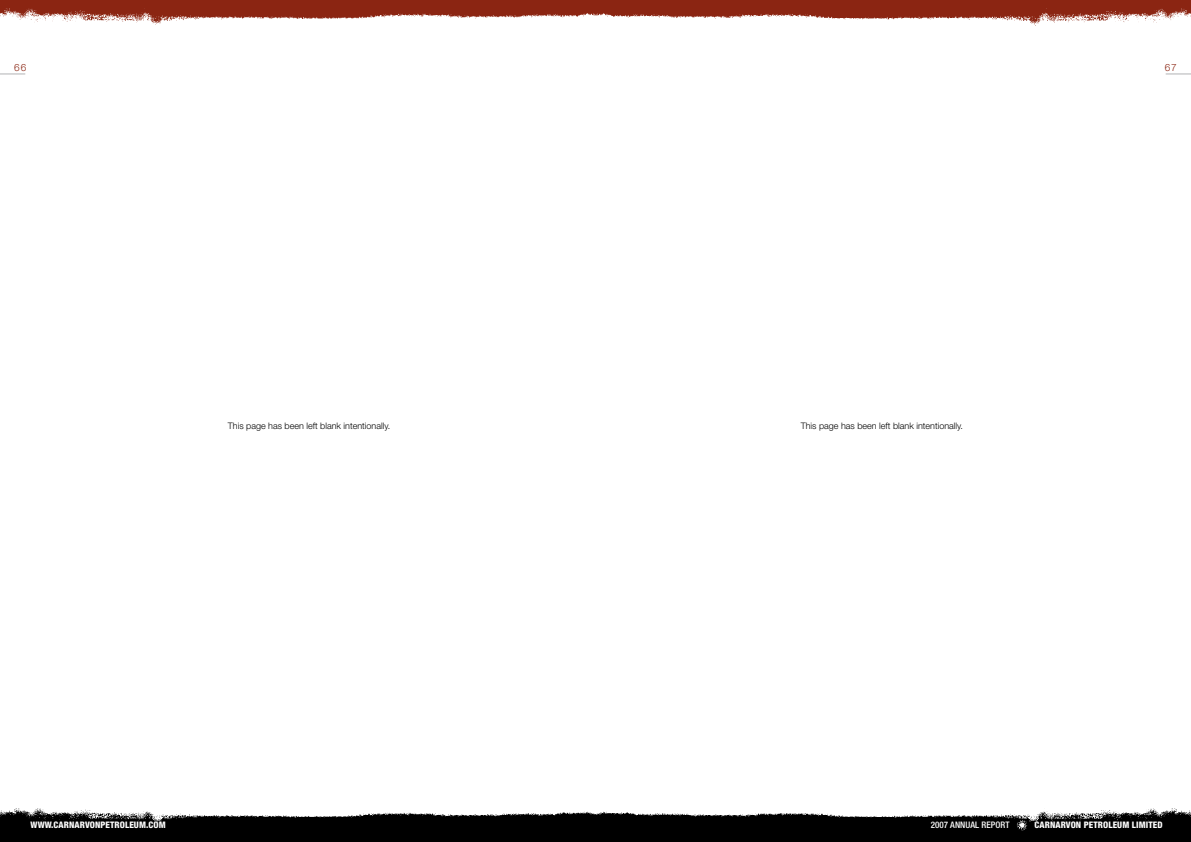
<style>
.page{position:relative;width:1191px;height:842px;background:#fff}
.page>*{position:absolute;margin:0;border:0;box-sizing:border-box;transform-origin:0 0}
.t1{font:300 10px "Helvetica Neue";color:#8b2512}
.t2{font:300 9px "Helvetica Neue";color:#000}
.t3{font:800 condensed 9px "Helvetica Neue";letter-spacing:.01em;color:#fff}
.t4{font:500 condensed 9px "Helvetica Neue";letter-spacing:.01em;color:#fff}
</style>
<div class="page">
<img style="left:0;top:0;width:595px;height:25px">
<img style="left:595px;top:0;width:596px;height:26px">
<img style="left:0;top:808px;width:1191px;height:34px">
<svg style="left:0;top:74px;width:25px;height:1px"></svg>
<svg style="left:1165px;top:74px;width:26px;height:1px"></svg>
<svg style="left:1016px;top:820px;width:11px;height:11px"></svg>
<p class="t1" style="left:14px;top:61px;width:14px">66</p>
<p class="t2" style="left:228px;top:420px;width:164px">This page has been left blank intentionally.</p>
<p class="t2" style="left:800px;top:420px;width:164px">This page has been left blank intentionally.</p>
<p class="t1" style="left:1164px;top:61px;width:14px">67</p>
<p class="t3" style="left:31px;top:819px;width:137px">WWW.CARNARVONPETROLEUM.COM</p>
<p class="t4" style="left:930px;top:819px;width:80px">2007 ANNUAL REPORT</p>
<p class="t3" style="left:1034px;top:819px;width:130px">CARNARVON PETROLEUM LIMITED</p>
</div>
